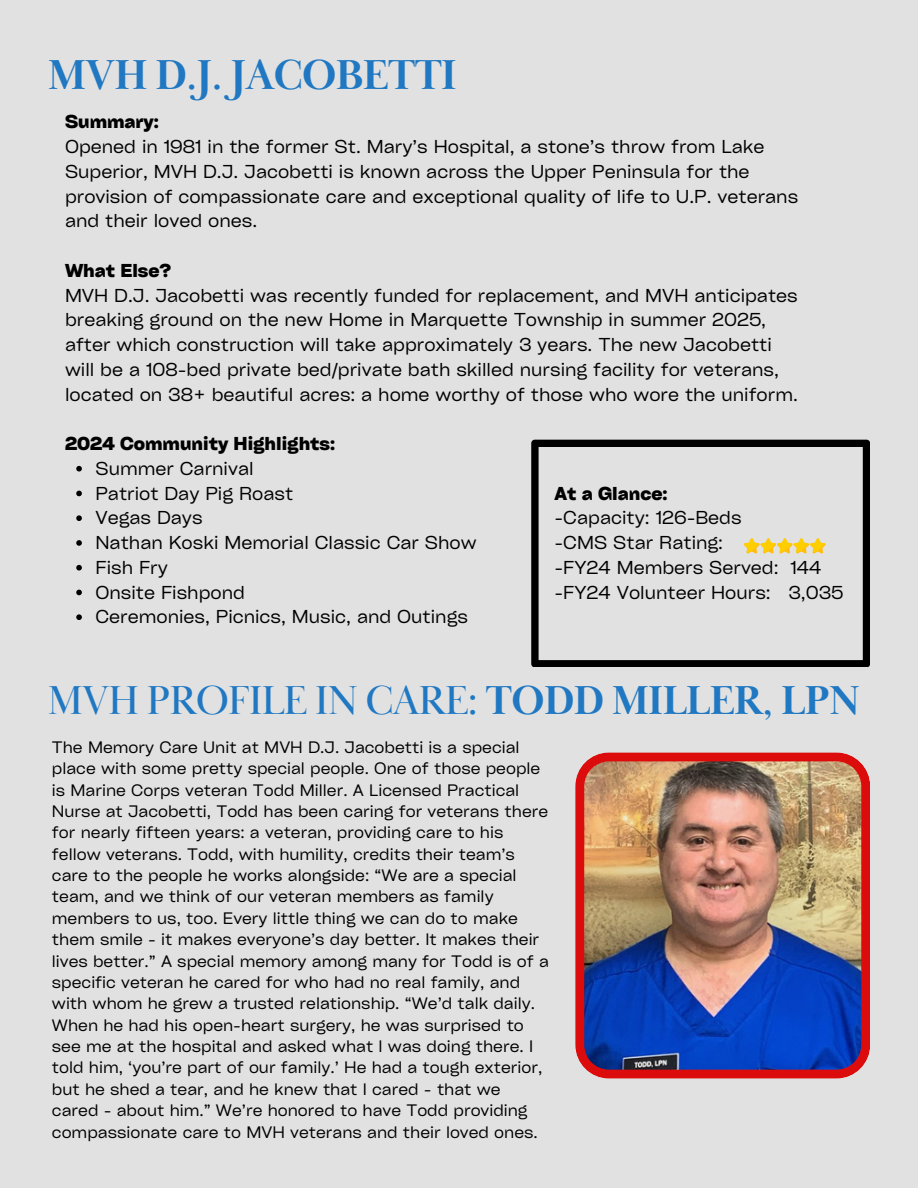
<style>
.page{position:relative;width:918px;height:1188px;background:#e1e1e1}
.page>*{position:absolute;margin:0;border:0;box-sizing:border-box;transform-origin:0 0}
.t1{font:700 43.05px "Baskerville Display PT";letter-spacing:-.03em;color:#2078c2}
.t2{font:41.55px "Baskerville Display PT";letter-spacing:-.03em;color:#2078c2}
.t3{font:17.85px/24.8px "Cy Grotesk Key";color:#000001}
.t4{font:700 17.85px "Cy Grotesk Key";color:#000001}
.t5{font:15.9px/21.3px "Cy Grotesk Key";color:#000001}
.s1{font-weight:700}
</style>
<div class="page">
<svg style="left:76px;top:466px;width:6px;height:6px"></svg>
<svg style="left:76px;top:491px;width:6px;height:5px"></svg>
<svg style="left:76px;top:515px;width:6px;height:6px"></svg>
<svg style="left:76px;top:540px;width:6px;height:6px"></svg>
<svg style="left:76px;top:565px;width:6px;height:6px"></svg>
<svg style="left:76px;top:590px;width:6px;height:5px"></svg>
<svg style="left:76px;top:614px;width:6px;height:6px"></svg>
<svg style="left:531px;top:440px;width:339px;height:227px"></svg>
<svg style="left:744px;top:538px;width:82px;height:16px"></svg>
<img style="left:575px;top:752px;width:295px;height:327px">
<p class="t1" style="left:48px;top:49px;width:411px">MVH D.J. JACOBETTI</p>
<h1 class="t3" style="left:65px;top:109px;width:735px"><span class="s1">Summary:<br></span>Opened in 1981 in the former St. Mary’s Hospital, a stone’s throw from Lake Superior, MVH D.J. Jacobetti is known across the Upper Peninsula for the provision of compassionate care and exceptional quality of life to U.P. veterans and their loved ones.</h1>
<h4 class="t3" style="left:65px;top:257px;width:734px"><span class="s1">What Else?<br></span>MVH D.J. Jacobetti was recently funded for replacement, and MVH anticipates breaking ground on the new Home in Marquette Township in summer 2025, after which construction will take approximately 3 years. The new Jacobetti will be a 108-bed private bed/private bath skilled nursing facility for veterans, located on 38+ beautiful acres: a home worthy of those who wore the uniform.</h4>
<h4 class="t4" style="left:65px;top:432px;width:272px">2024 Community Highlights:</h4>
<h3 class="t3" style="left:95px;top:455px;width:160px">Summer Carnival</h3>
<p class="t3" style="left:95px;top:480px;width:199px">Patriot Day Pig Roast</p>
<p class="t3" style="left:95px;top:505px;width:109px">Vegas Days</p>
<p class="t3" style="left:95px;top:530px;width:383px">Nathan Koski Memorial Classic Car Show</p>
<p class="t3" style="left:95px;top:554px;width:74px">Fish Fry</p>
<p class="t3" style="left:95px;top:579px;width:151px">Onsite Fishpond</p>
<p class="t3" style="left:95px;top:604px;width:374px">Ceremonies, Picnics, Music, and Outings</p>
<p class="t3" style="left:555px;top:480px;width:290px"><span class="s1">At a Glance:<br></span>-Capacity: 126-Beds<br>-CMS Star Rating:<br>-FY24 Members Served: 144 -FY24 Volunteer Hours: 3,035</p>
<p class="t2" style="left:48px;top:675px;width:814px">MVH PROFILE IN CARE: <span class="s1">TODD MILLER, LPN</span></p>
<h4 class="t5" style="left:52px;top:736px;width:498px">The Memory Care Unit at MVH D.J. Jacobetti is a special place with some pretty special people. One of those people is Marine Corps veteran Todd Miller. A Licensed Practical Nurse at Jacobetti, Todd has been caring for veterans there for nearly fifteen years: a veteran, providing care to his fellow veterans. Todd, with humility, credits their team’s care to the people he works alongside: “We are a special team, and we think of our veteran members as family members to us, too. Every little thing we can do to make them smile - it makes everyone’s day better. It makes their lives better.” A special memory among many for Todd is of a specific veteran he cared for who had no real family, and with whom he grew a trusted relationship. “We’d talk daily.<br>When he had his open-heart surgery, he was surprised to see me at the hospital and asked what I was doing there. I told him, ‘you’re part of our family.’ He had a tough exterior, but he shed a tear, and he knew that I cared - that we cared - about him.” We’re honored to have Todd providing compassionate care to MVH veterans and their loved ones.</h4>
</div>
